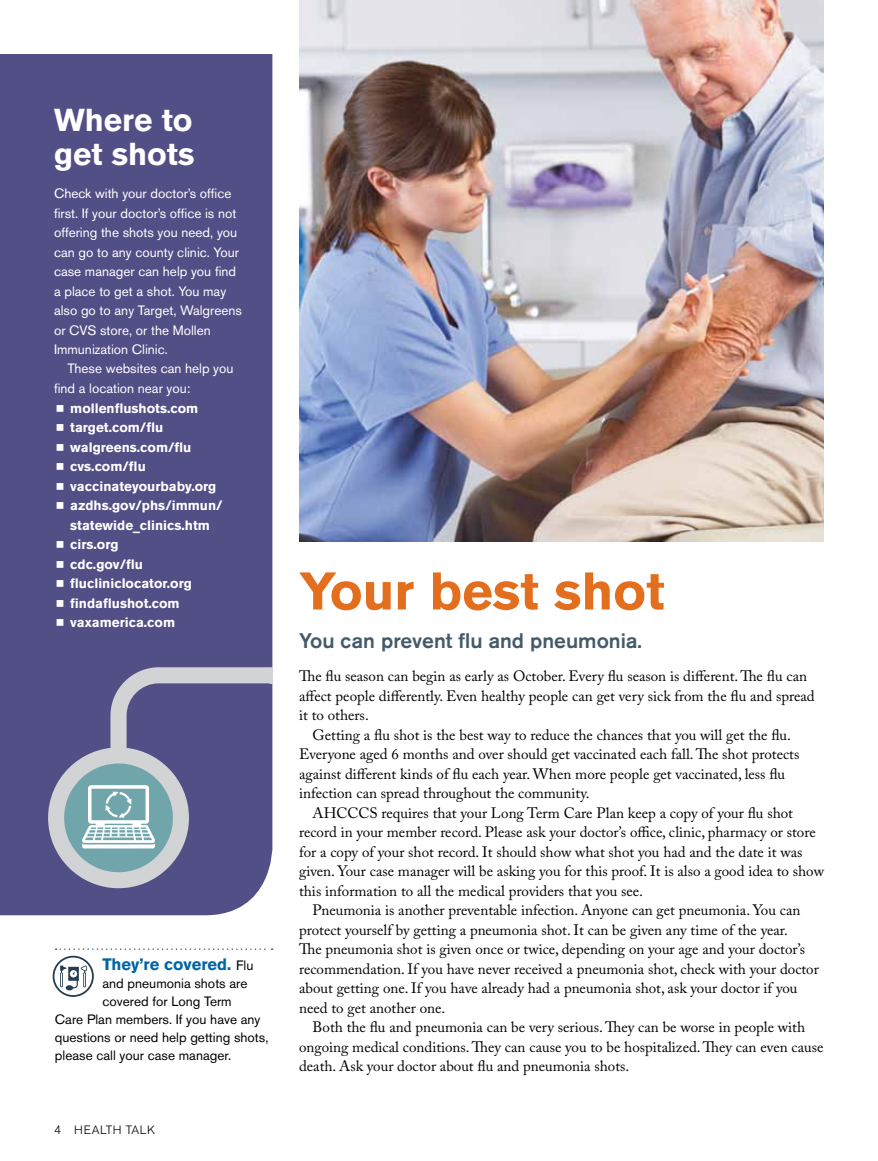
<style>
.page{position:relative;width:878px;height:1161px;background:#fff}
.page>*{position:absolute;margin:0;border:0;box-sizing:border-box;transform-origin:0 0}
.t1{font:700 52.5px "Akzidenz Grotesk BE";color:#e36f1e}
.t2{font:700 31.5px/34.5px "Akzidenz Grotesk BE";color:#fff}
.t3{font:500 21px "Akzidenz Grotesk BE";color:#425a69}
.t4{font:700 16.5px "Akzidenz Grotesk BE";color:#0065a4}
.t5{font:15px "Adobe Caslon Pro";color:#000}
.t6{font:13.5px/19.5px "Akzidenz Grotesk BE";color:#fff}
.t7{font:700 13.5px/19.5px "Akzidenz Grotesk BE";color:#fff}
.t8{font:13.5px "Akzidenz Grotesk BE";color:#000}
.t9{font:300 12px "Akzidenz Grotesk BE";letter-spacing:.05em;color:#000}
.s1{font-weight:400;font-size:13.5px;color:#000}
</style>
<div class="page">
<div style="left:0;top:54px;width:272px;height:861px;background:#524e86"></div>
<img style="left:299px;top:0;width:525px;height:542px">
<div style="left:48px;top:747px;width:141px;height:141px;background:#d1d3d4;border-radius:50%"></div>
<svg style="left:63px;top:667px;width:209px;height:207px;background:#767da0"></svg>
<svg style="left:56px;top:948px;width:216px;height:2px"></svg>
<svg style="left:53px;top:956px;width:41px;height:41px"></svg>
<svg style="left:57px;top:405px;width:6px;height:7px"></svg>
<svg style="left:57px;top:424px;width:6px;height:7px"></svg>
<svg style="left:57px;top:444px;width:6px;height:7px"></svg>
<svg style="left:57px;top:463px;width:6px;height:7px"></svg>
<svg style="left:57px;top:483px;width:6px;height:7px"></svg>
<svg style="left:57px;top:502px;width:6px;height:7px"></svg>
<svg style="left:57px;top:541px;width:6px;height:7px"></svg>
<svg style="left:57px;top:561px;width:6px;height:7px"></svg>
<svg style="left:57px;top:580px;width:6px;height:7px"></svg>
<svg style="left:57px;top:600px;width:6px;height:7px"></svg>
<svg style="left:57px;top:619px;width:6px;height:7px"></svg>
<h2 class="t2" style="left:54px;top:102px;width:142px">Where to get shots</h2>
<p class="t6" style="left:54px;top:184px;width:189px">Check with your doctor’s office first. If your doctor’s office is not offering the shots you need, you can go to any county clinic. Your case manager can help you find a place to get a shot. You may also go to any Target, Walgreens or CVS store, or the Mollen<br>Immunization Clinic.</p>
<p class="t6" style="left:54px;top:359px;width:181px;text-indent:14px">These websites can help you find a location near you:</p>
<p class="t7" style="left:70px;top:398px;width:154px">mollenflushots.com target.com/flu walgreens.com/flu cvs.com/flu vaccinateyourbaby.org azdhs.gov/phs/immun/ statewide_clinics.htm cirs.org<br>cdc.gov/flu flucliniclocator.org findaflushot.com vaxamerica.com</p>
<p class="t4" style="left:102px;top:954px;width:152px">They’re covered. <span class="s1">Flu</span></p>
<p class="t8" style="left:102px;top:975px;width:146px">and pneumonia shots are</p>
<p class="t8" style="left:102px;top:993px;width:131px">covered for Long Term</p>
<p class="t8" style="left:55px;top:1011px;width:207px">Care Plan members. If you have any</p>
<p class="t8" style="left:55px;top:1029px;width:215px">questions or need help getting shots,</p>
<p class="t8" style="left:55px;top:1047px;width:178px">please call your case manager.</p>
<p class="t9" style="left:54px;top:1123px;width:103px">4 HEALTH TALK</p>
<h1 class="t1" style="left:299px;top:561px;width:367px">Your best shot</h1>
<h3 class="t3" style="left:299px;top:628px;width:344px">You can prevent flu and pneumonia.</h3>
<p class="t5" style="left:299px;top:667px;width:509px">The flu season can begin as early as October. Every flu season is different. The flu can</p>
<p class="t5" style="left:299px;top:687px;width:517px">affect people differently. Even healthy people can get very sick from the flu and spread</p>
<p class="t5" style="left:299px;top:706px;width:71px">it to others.</p>
<p class="t5" style="left:312px;top:726px;width:480px">Getting a flu shot is the best way to reduce the chances that you will get the flu.</p>
<p class="t5" style="left:299px;top:745px;width:501px">Everyone aged 6 months and over should get vaccinated each fall. The shot protects</p>
<p class="t5" style="left:299px;top:765px;width:487px">against different kinds of flu each year. When more people get vaccinated, less flu</p>
<p class="t5" style="left:299px;top:784px;width:292px">infection can spread throughout the community.</p>
<p class="t5" style="left:312px;top:804px;width:482px">AHCCCS requires that your Long Term Care Plan keep a copy of your flu shot</p>
<p class="t5" style="left:299px;top:823px;width:518px">record in your member record. Please ask your doctor’s office, clinic, pharmacy or store</p>
<p class="t5" style="left:299px;top:843px;width:505px">for a copy of your shot record. It should show what shot you had and the date it was</p>
<p class="t5" style="left:299px;top:862px;width:526px">given. Your case manager will be asking you for this proof. It is also a good idea to show</p>
<p class="t5" style="left:299px;top:882px;width:345px">this information to all the medical providers that you see.</p>
<p class="t5" style="left:312px;top:901px;width:489px">Pneumonia is another preventable infection. Anyone can get pneumonia. You can</p>
<p class="t5" style="left:299px;top:921px;width:490px">protect yourself by getting a pneumonia shot. It can be given any time of the year.</p>
<p class="t5" style="left:299px;top:940px;width:507px">The pneumonia shot is given once or twice, depending on your age and your doctor’s</p>
<p class="t5" style="left:299px;top:960px;width:521px">recommendation. If you have never received a pneumonia shot, check with your doctor</p>
<p class="t5" style="left:299px;top:979px;width:500px">about getting one. If you have already had a pneumonia shot, ask your doctor if you</p>
<p class="t5" style="left:299px;top:999px;width:148px">need to get another one.</p>
<p class="t5" style="left:312px;top:1018px;width:494px">Both the flu and pneumonia can be very serious. They can be worse in people with</p>
<p class="t5" style="left:299px;top:1038px;width:526px">ongoing medical conditions. They can cause you to be hospitalized. They can even cause</p>
<p class="t5" style="left:299px;top:1057px;width:332px">death. Ask your doctor about flu and pneumonia shots.</p>
</div>
